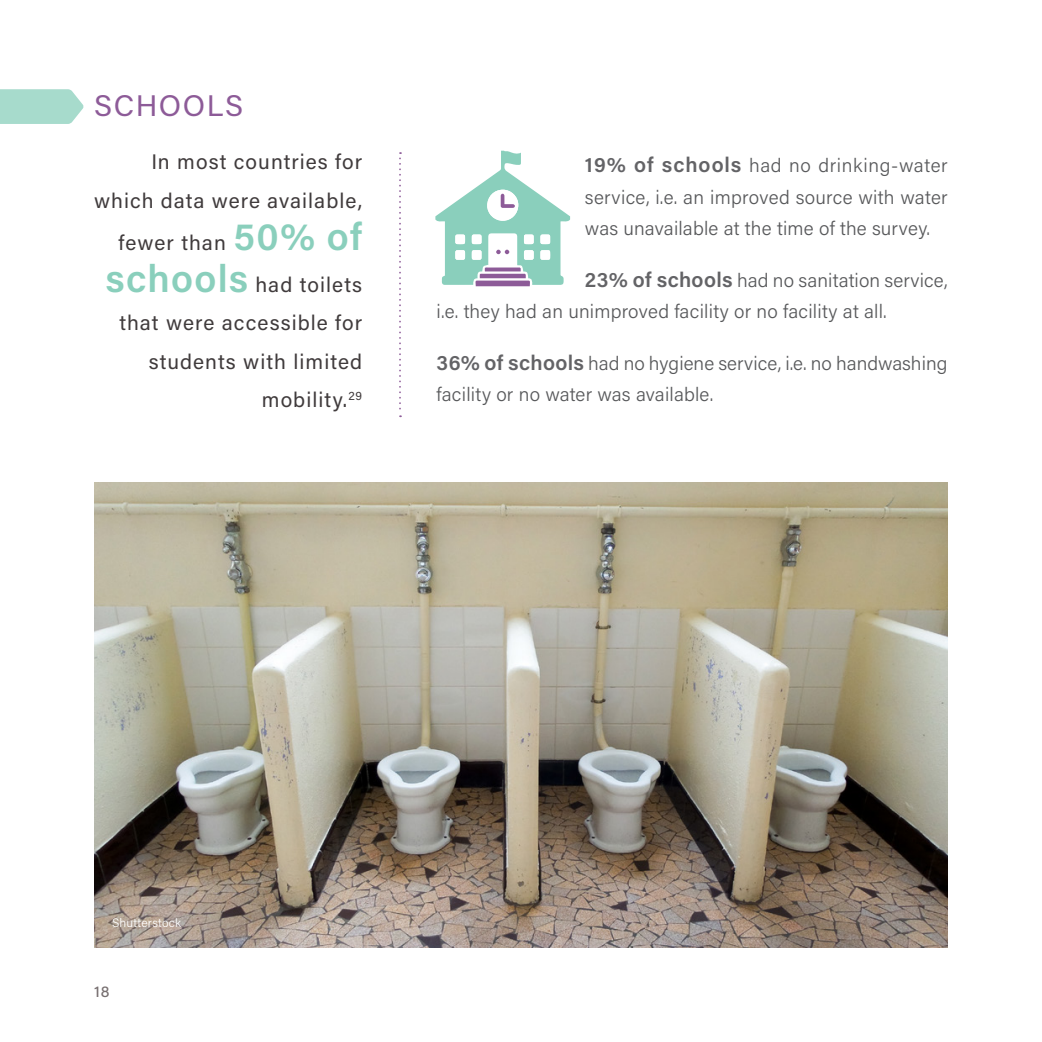
<style>
.page{position:relative;width:1042px;height:1042px;background:#fff}
.page>*{position:absolute;margin:0;border:0;box-sizing:border-box;transform-origin:0 0}
.t1{font:29.75px "Acumin Pro";letter-spacing:.05em;color:#8d5b98}
.Body{font:21px/38.5px "Acumin Pro";letter-spacing:.05em;color:#403b3c;text-align:right}
.Body-2{font:300 19.25px/31.5px "Acumin Pro";letter-spacing:.01em;color:#57585a}
.t2{font:500 15.75px "Acumin Pro";color:#776f70}
.Body-3{font:300 12.25px "Acumin Pro";letter-spacing:.02em;color:#fff}
.s1{font-weight:600;font-size:38.5px;color:#8acfbc}
.s2{font-weight:600;font-size:21px;color:#636366}
</style>
<div class="page">
<svg style="left:399px;top:152px;width:2px;height:265px"></svg>
<svg style="left:435px;top:151px;width:135px;height:135px"></svg>
<img style="left:94px;top:483px;width:853px;height:465px">
<svg style="left:0;top:89px;width:84px;height:35px;background:#aeded0"></svg>
<h4 class="t1" style="left:94px;top:85px;width:150px">SCHOOLS</h4>
<p class="Body" style="left:94px;top:142px;width:269px">In most countries for which data were available,</p>
<p class="Body" style="left:106px;top:221px;width:258px;line-height:42px">fewer than <span class="s1">50% of schools</span> had toilets</p>
<p class="Body" style="left:119px;top:303px;width:244px">that were accessible for students with limited mobility.<sup>29</sup></p>
<p class="Body-2" style="left:585px;top:149px;width:364px;text-align:justify"><span class="s2">19% of schools</span> had no drinking-water service, i.e. an improved source with water was unavailable at the time of the survey.</p>
<p class="Body-2" style="left:437px;top:264px;width:513px;text-indent:148px"><span class="s2">23% of schools</span> had no sanitation service, i.e. they had an unimproved facility or no facility at all.</p>
<p class="Body-2" style="left:437px;top:346px;width:512px"><span class="s2">36% of schools</span> had no hygiene service, i.e. no handwashing facility or no water was available.</p>
<p class="Body-3" style="left:112px;top:914px;width:71px">Shutterstock</p>
<p class="t2" style="left:94px;top:980px;width:17px">18</p>
</div>
